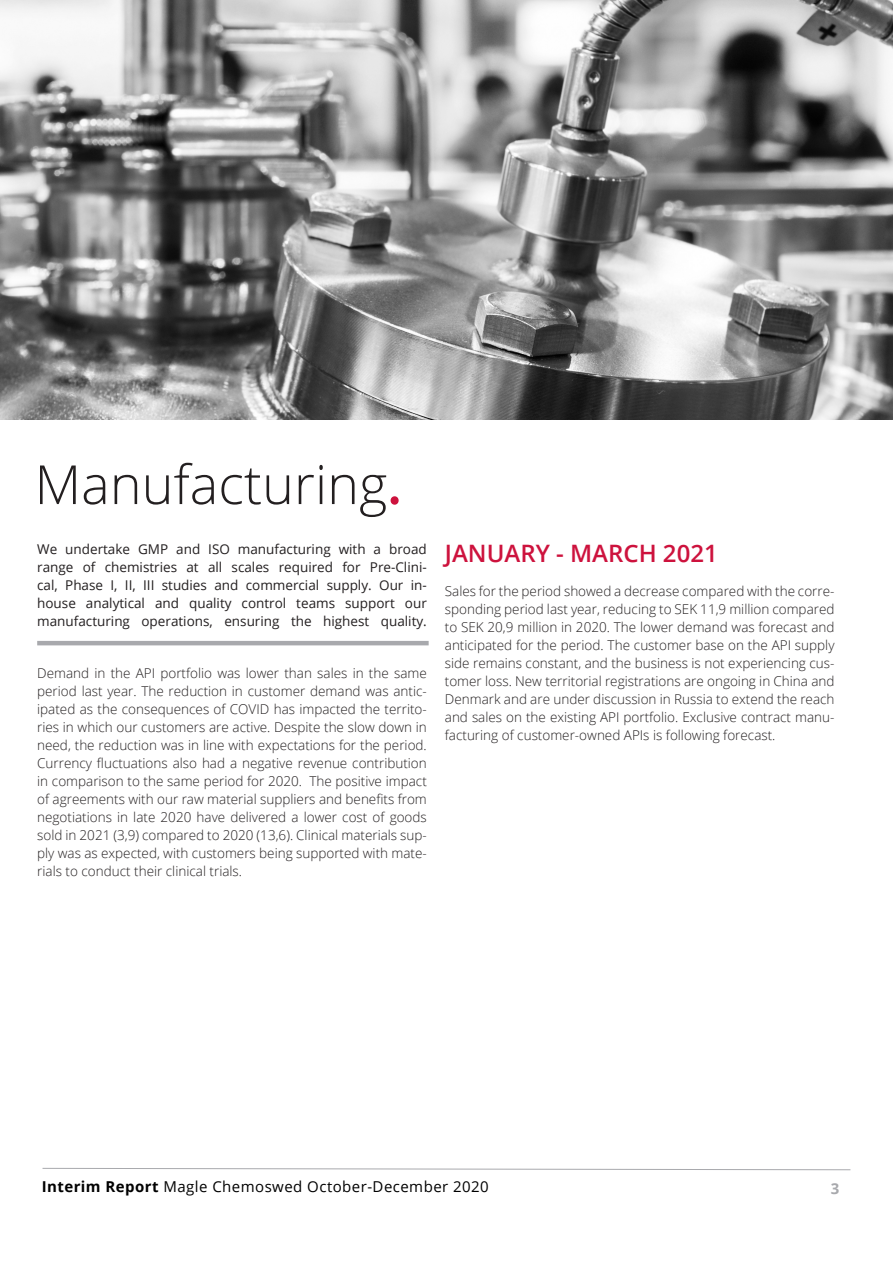
<style>
.page{position:relative;width:893px;height:1263px;background:#fff}
.page>*{position:absolute;margin:0;border:0;box-sizing:border-box;transform-origin:0 0}
.t1{font:300 54px "Open Sans";color:#231f20}
.Body_-_section_title{font:600 24px "Open Sans";color:#cd123d}
.t2{font:15px "Open Sans";letter-spacing:.03em;color:#000}
.Cover_-_fact_sheet{font:700 15px "Open Sans";color:#a8a9ad}
.Body{font:300 13.5px/18px "Open Sans";color:#231f20;text-align:justify}
.Body-2{font:13.5px/18px "Open Sans";color:#231f20;text-align:justify}
.s1{font-family:"Source Sans Pro";font-weight:600;color:#cd123d}
.s2{font-weight:700}
</style>
<div class="page">
<svg style="left:42px;top:1167px;width:809px;height:3px"></svg>
<hr style="left:37px;top:641px;width:392px;height:4px;background:#a8a9ad">
<img style="left:0;top:0;width:893px;height:420px">
<p class="t1" style="left:35px;top:447px;width:369px">Manufacturing<span class="s1">.</span></p>
<p class="Body-2" style="left:37px;top:540px;width:391px">We undertake GMP and ISO manufacturing with a broad range of chemistries at all scales required for Pre-Clini&shy;cal, Phase I, II, III studies and commercial supply. Our in&shy;house analytical and quality control teams support our manufacturing operations, ensuring the highest quality.</p>
<p class="Body" style="left:37px;top:663px;width:391px">Demand in the API portfolio was lower than sales in the same period last year. The reduction in customer demand was antic&shy;ipated as the consequences of COVID has impacted the territo&shy;ries in which our customers are active. Despite the slow down in need, the reduction was in line with expectations for the period.<br>Currency fluctuations also had a negative revenue contribution in comparison to the same period for 2020. The positive impact of agreements with our raw material suppliers and benefits from negotiations in late 2020 have delivered a lower cost of goods sold in 2021 (3,9) compared to 2020 (13,6). Clinical materials sup&shy;ply was as expected, with customers being supported with mate&shy;rials to conduct their clinical trials.</p>
<p class="Body_-_section_title" style="left:445px;top:537px;width:274px">JANUARY - MARCH 2021</p>
<p class="Body" style="left:445px;top:581px;width:391px">Sales for the period showed a decrease compared with the corre&shy;sponding period last year, reducing to SEK 11,9 million compared to SEK 20,9 million in 2020. The lower demand was forecast and anticipated for the period. The customer base on the API supply side remains constant, and the business is not experiencing cus&shy;tomer loss. New territorial registrations are ongoing in China and Denmark and are under discussion in Russia to extend the reach and sales on the existing API portfolio. Exclusive contract manu&shy;facturing of customer-owned APIs is following forecast.</p>
<p class="t2" style="left:42px;top:1176px;width:449px"><span class="s2">Interim Report</span> Magle Chemoswed October-December 2020</p>
<p class="Cover_-_fact_sheet" style="left:831px;top:1178px;width:10px">3</p>
</div>
